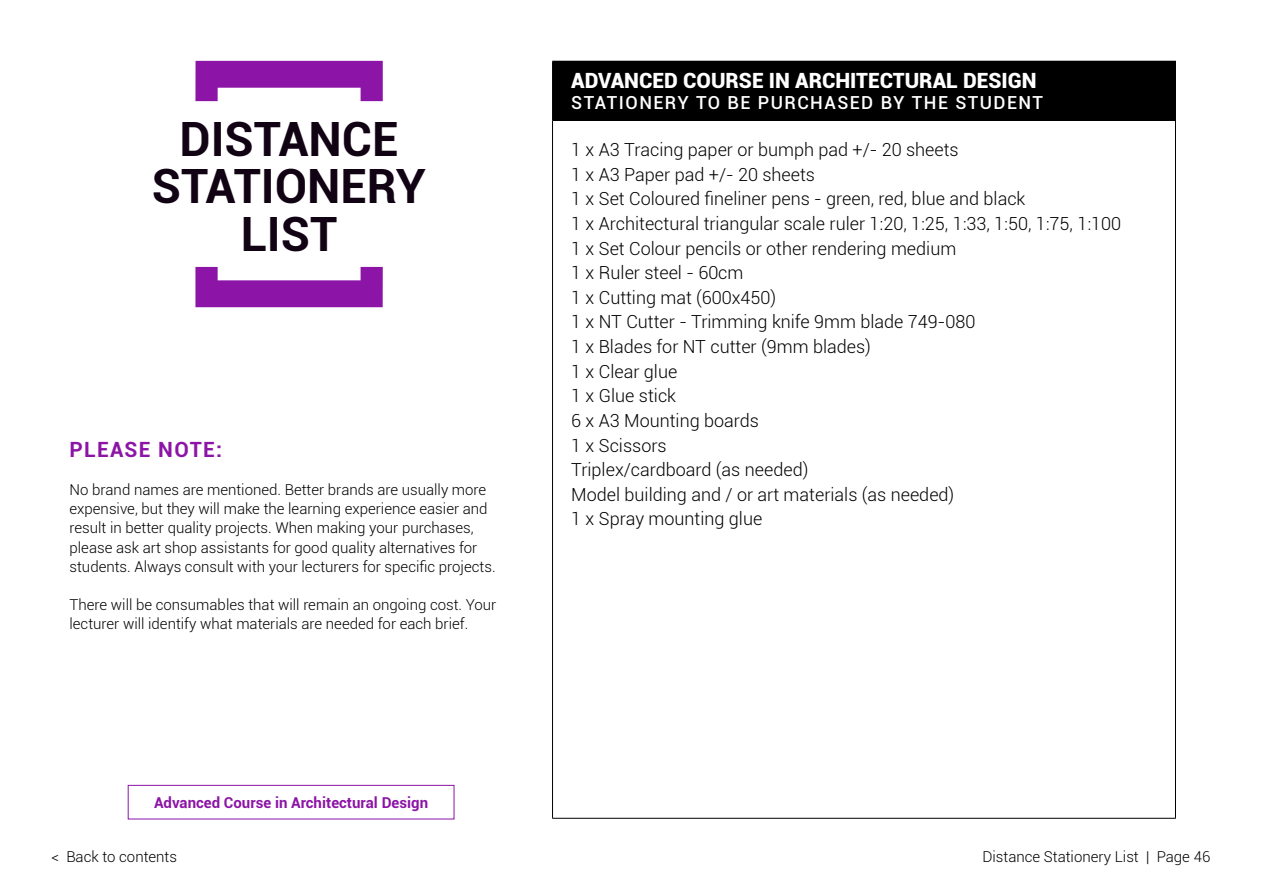
<style>
.page{position:relative;width:1263px;height:893px;background:#fff}
.page>*{position:absolute;margin:0;border:0;box-sizing:border-box;transform-origin:0 0}
.t1{font:700 47.25px/47.2px "Roboto";color:#120314;text-align:center}
.t2{font:900 21px "Roboto";color:#fff}
.t3{font:700 21px "Roboto";letter-spacing:.06em;color:#8c14a6}
.t4{font:300 18px/24.6px "Roboto";color:#000}
.t5{font:500 18px "Roboto";letter-spacing:.08em;color:#fff}
.t6{font:300 15px/19.2px "Roboto";color:#000}
.t7{font:700 15px "Roboto";color:#8c14a6}
</style>
<div class="page">
<div style="left:552px;top:61px;width:623px;height:59px;background:#000"></div>
<hr style="left:552px;top:61px;width:624px;height:1px;background:#000">
<hr style="left:1175px;top:62px;width:1px;height:58px;background:#000">
<hr style="left:552px;top:120px;width:624px;height:1px;background:#000">
<hr style="left:552px;top:121px;width:1px;height:697px;background:#000">
<hr style="left:1175px;top:121px;width:1px;height:697px;background:#000">
<hr style="left:552px;top:818px;width:624px;height:1px;background:#000">
<div style="left:128px;top:785px;width:326px;height:34px;border:1px solid #8c14a6"></div>
<svg style="left:195px;top:267px;width:188px;height:40px"></svg>
<svg style="left:195px;top:61px;width:188px;height:40px"></svg>
<h1 class="t1" style="left:152px;top:114px;width:276px">DISTANCE<br>STATIONERY<br>LIST</h1>
<p class="t3" style="left:70px;top:434px;width:154px">PLEASE NOTE:</p>
<p class="t6" style="left:70px;top:480px;width:428px">No brand names are mentioned. Better brands are usually more expensive, but they will make the learning experience easier and result in better quality projects. When making your purchases, please ask art shop assistants for good quality alternatives for students. Always consult with your lecturers for specific projects.</p>
<p class="t6" style="left:70px;top:595px;width:428px">There will be consumables that will remain an ongoing cost. Your lecturer will identify what materials are needed for each brief.</p>
<p class="t7" style="left:154px;top:792px;width:276px">Advanced Course in Architectural Design</p>
<p class="t2" style="left:571px;top:66px;width:467px">ADVANCED COURSE IN ARCHITECTURAL DESIGN</p>
<p class="t5" style="left:571px;top:90px;width:473px">STATIONERY TO BE PURCHASED BY THE STUDENT</p>
<p class="t4" style="left:571px;top:137px;width:551px">1 x A3 Tracing paper or bumph pad +/- 20 sheets<br>1 x A3 Paper pad +/- 20 sheets<br>1 x Set Coloured fineliner pens - green, red, blue and black<br>1 x Architectural triangular scale ruler 1:20, 1:25, 1:33, 1:50, 1:75, 1:100<br>1 x Set Colour pencils or other rendering medium<br>1 x Ruler steel - 60cm<br>1 x Cutting mat (600x450)<br>1 x NT Cutter - Trimming knife 9mm blade 749-080<br>1 x Blades for NT cutter (9mm blades)<br>1 x Clear glue<br>1 x Glue stick<br>6 x A3 Mounting boards<br>1 x Scissors<br>Triplex/cardboard (as needed)<br>Model building and / or art materials (as needed)<br>1 x Spray mounting glue</p>
<p class="t6" style="left:51px;top:846px;width:127px">&lt; Back to contents</p>
<p class="t6" style="left:982px;top:846px;width:229px">Distance Stationery List | Page 46</p>
</div>
